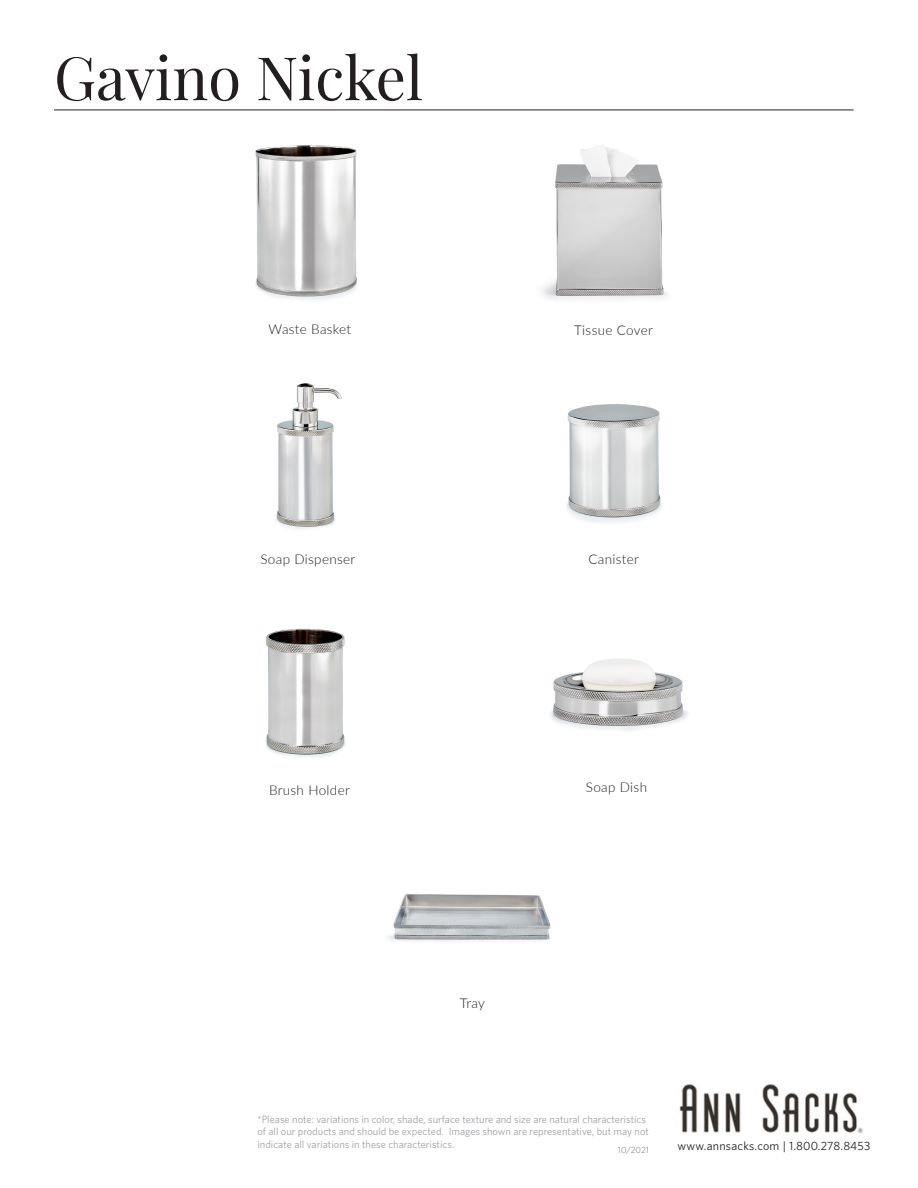
<style>
.page{position:relative;width:918px;height:1188px;background:#fff}
.page>*{position:absolute;margin:0;border:0;box-sizing:border-box;transform-origin:0 0}
.t1{font:60px "Playfair Display";color:#231f20}
.t2{font:300 13.5px "Lato";letter-spacing:.025em;color:#231f20}
.t3{font:12px "Whitney";letter-spacing:.015em;color:#231f20}
.t4{font:10.5px/12.6px "Whitney";color:#a0a1a5}
.t5{font:300 9px "Whitney";color:#6c6d70}
</style>
<div class="page">
<img style="left:679px;top:1083px;width:184px;height:51px">
<hr style="left:54px;top:110px;width:800px;height:1px;background:#231f20">
<img style="left:255px;top:145px;width:102px;height:155px">
<img style="left:541px;top:145px;width:126px;height:155px">
<img style="left:276px;top:383px;width:66px;height:146px">
<img style="left:567px;top:404px;width:95px;height:118px">
<img style="left:265px;top:628px;width:81px;height:129px">
<img style="left:550px;top:659px;width:138px;height:72px">
<img style="left:388px;top:894px;width:163px;height:48px">
<p class="t1" style="left:54px;top:31px;width:371px">Gavino Nickel</p>
<p class="t2" style="left:269px;top:320px;width:84px">Waste Basket</p>
<p class="t2" style="left:574px;top:321px;width:80px">Tissue Cover</p>
<p class="t2" style="left:260px;top:550px;width:96px">Soap Dispenser</p>
<p class="t2" style="left:588px;top:550px;width:52px">Canister</p>
<p class="t2" style="left:269px;top:780px;width:82px">Brush Holder</p>
<p class="t2" style="left:586px;top:778px;width:63px">Soap Dish</p>
<p class="t2" style="left:460px;top:993px;width:27px">Tray</p>
<p class="t4" style="left:257px;top:1113px;width:393px">*Please note: variations in color, shade, surface texture and size are natural characteristics of all our products and should be expected. Images shown are representative, but may not indicate all variations in these characteristics.</p>
<p class="t5" style="left:618px;top:1144px;width:33px">10/2021</p>
<p class="t3" style="left:677px;top:1138px;width:194px">www.annsacks.com | 1.800.278.8453</p>
</div>
